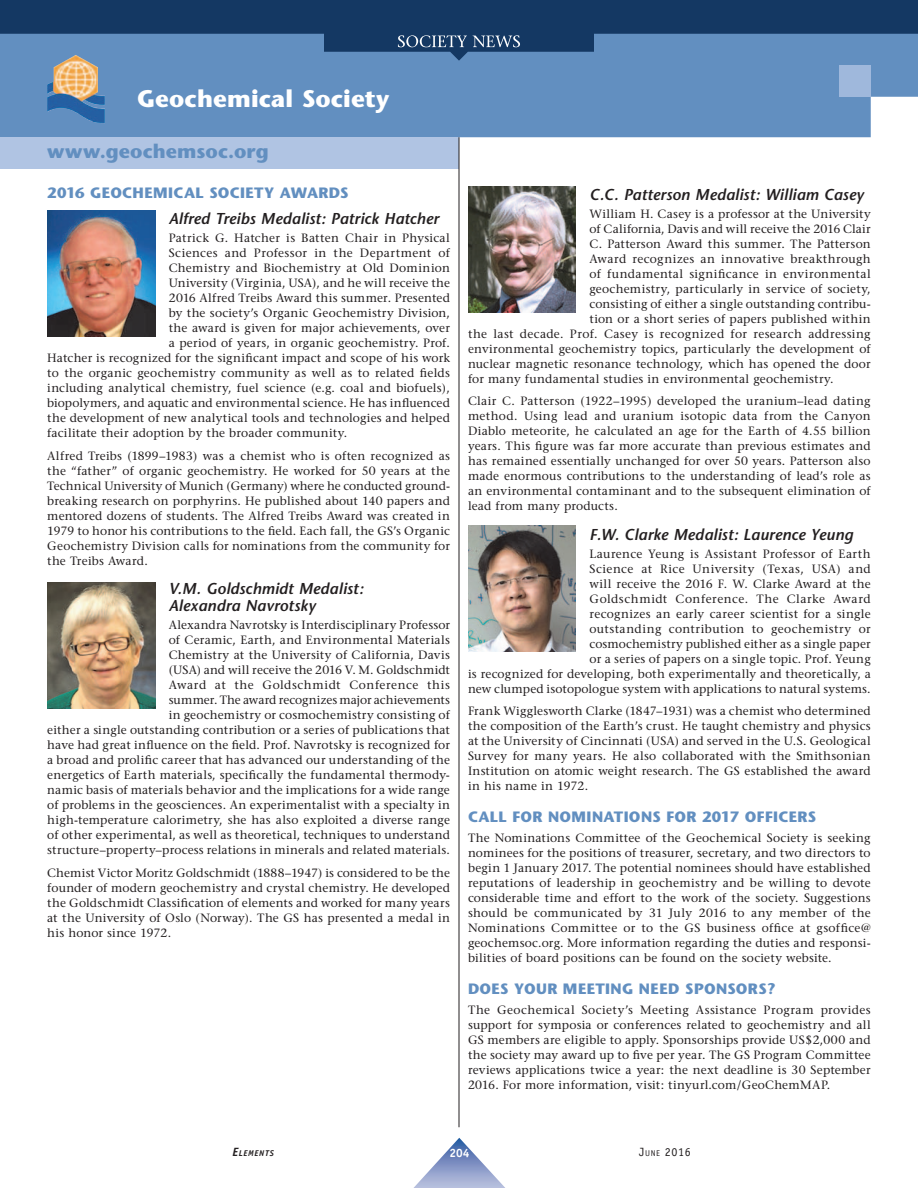
<style>
.page{position:relative;width:918px;height:1188px;background:#fff}
.page>*{position:absolute;margin:0;border:0;box-sizing:border-box;transform-origin:0 0}
.t1{font:700 24px "Stone Sans";letter-spacing:.005em;color:#fff}
.t2{font:700 19.5px "Stone Sans";letter-spacing:.005em;color:#628fc0}
.t3{font:italic 600 15.75px/17.2px "Stone Sans";letter-spacing:.005em;color:#231f20}
.t4{font:700 15px "Stone Sans";letter-spacing:.02em;color:#628fc0}
.t5{font:12px/15px "Stone Serif";letter-spacing:.02em;color:#231f20;text-align:justify}
.t6{font:12px "Officina Sans";color:#231f20}
.t7{font:700 12px "Officina Sans";color:#fff}
.t8{font:italic 700 8.4px "Officina Sans";letter-spacing:.08em;color:#231f20}
.s1{font-size:12px}
.s2{font-size:8.4px}
</style>
<div class="page">
<div style="left:0;top:61px;width:918px;height:76px;background:#628fc0"></div>
<img style="left:82px;top:96px;width:23px;height:9px">
<div style="left:0;top:137px;width:459px;height:32px;background:#b0c4e3"></div>
<hr style="left:459px;top:137px;width:1px;height:990px;background:#231f20">
<div style="left:839px;top:65px;width:32px;height:32px;background:#9fb8dc"></div>
<img style="left:47px;top:211px;width:108px;height:126px">
<img style="left:47px;top:582px;width:108px;height:126px">
<img style="left:468px;top:187px;width:108px;height:126px">
<img style="left:468px;top:526px;width:108px;height:126px">
<svg style="left:0;top:0;width:918px;height:61px;background:#315885"></svg>
<svg style="left:398px;top:35px;width:122px;height:12px"></svg>
<svg style="left:413px;top:1138px;width:92px;height:50px"></svg>
<h1 class="t1" style="left:137px;top:89px;width:254px">Geochemical Society</h1>
<h2 class="t2" style="left:47px;top:143px;width:223px">www.geochemsoc.org</h2>
<p class="t4" style="left:47px;top:187px;width:303px">2016 GEOCHEMICAL SOCIETY AWARDS</p>
<h3 class="t3" style="left:169px;top:212px;width:272px">Alfred Treibs Medalist: Patrick Hatcher</h3>
<p class="t5" style="left:169px;top:232px;width:283px">Patrick G. Hatcher is Batten Chair in Physical</p>
<p class="t5" style="left:169px;top:247px;width:283px">Sciences and Professor in the Department of</p>
<p class="t5" style="left:169px;top:262px;width:283px">Chemistry and Biochemistry at Old Dominion</p>
<p class="t5" style="left:169px;top:277px;width:283px">University (Virginia, USA), and he will receive the</p>
<p class="t5" style="left:169px;top:292px;width:283px">2016 Alfred Treibs Award this summer . Presented</p>
<p class="t5" style="left:169px;top:307px;width:283px">by the society’s Organic Geochemistry Division,</p>
<p class="t5" style="left:169px;top:322px;width:283px">the award is given for major achievements, over</p>
<p class="t5" style="left:169px;top:337px;width:283px">a period of years, in organic geochemistry. Prof.</p>
<p class="t5" style="left:47px;top:352px;width:404px">Hatcher is recognized for the significant impact and scope of his work</p>
<p class="t5" style="left:47px;top:367px;width:404px">to the organic geochemistry community as well as to related fields</p>
<p class="t5" style="left:47px;top:382px;width:404px">including analytical chemistry, fuel science (e.g. coal and biofuels),</p>
<p class="t5" style="left:47px;top:397px;width:404px">biopolymers, and aquatic and environmental science. He has influenced</p>
<p class="t5" style="left:47px;top:412px;width:404px">the development of new analytical tools and technologies and helped</p>
<p class="t5" style="left:47px;top:427px;width:301px">facilitate their adoption by the broader community.</p>
<p class="t5" style="left:47px;top:449px;width:404px">Alfred Treibs (1899–1983) was a chemist who is often recognized as the “father” of organic geochemistry. He worked for 50 years at the Technical University of Munich (Germany) where he conducted ground&shy;breaking research on porphyrins. He published about 140 papers and mentored dozens of students. The Alfred Treibs Award was created in 1979 to honor his contributions to the field. Each fall, the GS’s Organic Geochemistry Division calls for nominations from the community for the Treibs Award.</p>
<h3 class="t3" style="left:169px;top:581px;width:196px">V.M. Goldschmidt Medalist:<br>Alexandra Navrotsky</h3>
<p class="t5" style="left:47px;top:619px;width:404px;text-align:right">Alexandra Navrotsky is Interdisciplinary Professor<br>of Ceramic, Earth, and Environmental Materials<br>Chemistry at the University of California, Davis<br>(USA) and will receive the 2016 V. M. Goldschmidt<br>Award at the Goldschmidt Conference this<br>summer. The award recognizes major achievements<br>in geochemistry or cosmochemistry consisting of<br>either a single outstanding contribution or a series of publications that have had great influence on the field. Prof. Navrotsky is recognized for a broad and prolific career that has advanced our understanding of the energetics of Earth materials, specifically the fundamental thermody&shy;namic basis of materials behavior and the implications for a wide range of problems in the geosciences. An experimentalist with a specialty in high-temperature calorimetry, she has also exploited a diverse range of other experimental, as well as theoretical, techniques to understand structure–property–process relations in minerals and related materials.</p>
<p class="t5" style="left:47px;top:866px;width:404px">Chemist Victor Moritz Goldschmidt (1888–1947) is considered to be the founder of modern geochemistry and crystal chemistry. He developed the Goldschmidt Classification of elements and worked for many years at the University of Oslo (Norway). The GS has presented a medal in his honor since 1972.</p>
<h3 class="t3" style="left:590px;top:187px;width:276px">C.C. Patterson Medalist: William Casey</h3>
<p class="t5" style="left:590px;top:207px;width:283px">William H. Casey is a professor at the University</p>
<p class="t5" style="left:590px;top:222px;width:283px">of California, Davis and will receive the 2016 Clair</p>
<p class="t5" style="left:590px;top:237px;width:283px">C. Patterson Award this summer. The Patterson</p>
<p class="t5" style="left:590px;top:252px;width:283px">Award recognizes an innovative breakthrough</p>
<p class="t5" style="left:590px;top:267px;width:283px">of fundamental significance in environmental</p>
<p class="t5" style="left:590px;top:282px;width:283px">geochemistry, particularly in service of society,</p>
<p class="t5" style="left:590px;top:297px;width:283px">consisting of either a single outstanding contribu-</p>
<p class="t5" style="left:590px;top:312px;width:283px">tion or a short series of papers published within</p>
<p class="t5" style="left:468px;top:327px;width:404px">the last decade. Prof. Casey is recognized for research addressing</p>
<p class="t5" style="left:468px;top:342px;width:404px">environmental geochemistry topics, particularly the development of</p>
<p class="t5" style="left:468px;top:357px;width:404px">nuclear magnetic resonance technology, which has opened the door</p>
<p class="t5" style="left:468px;top:372px;width:367px">for many fundamental studies in environmental geochemistry.</p>
<p class="t5" style="left:468px;top:395px;width:404px">Clair C. Patterson (1922–1995) developed the uranium–lead dating method. Using lead and uranium isotopic data from the Canyon Diablo meteorite, he calculated an age for the Earth of 4.55 billion years. This figure was far more accurate than previous estimates and has remained essentially unchanged for over 50 years. Patterson also made enormous contributions to the understanding of lead’s role as an environmental contaminant and to the subsequent elimination of lead from many products.</p>
<h3 class="t3" style="left:590px;top:527px;width:265px">F.W. Clarke Medalist: Laurence Yeung</h3>
<p class="t5" style="left:468px;top:547px;width:404px;text-align:right">Laurence Yeung is Assistant Professor of Earth<br>Science at Rice University (Texas, USA) and<br>will receive the 2016 F. W. Clarke Award at the<br>Goldschmidt Conference. The Clarke Award<br>recognizes an early career scientist for a single<br>outstanding contribution to geochemistry or<br>cosmochemistry published either as a single paper<br>or a series of papers on a single topic. Prof. Yeung<br>is recognized for developing, both experimentally and theoretically, a new clumped isotopologue system with applications to natural systems.</p>
<p class="t5" style="left:468px;top:705px;width:404px">Frank Wigglesworth Clarke (1847–1931) was a chemist who determined the composition of the Earth’s crust. He taught chemistry and physics at the University of Cincinnati (USA) and served in the U.S. Geological Survey for many years. He also collaborated with the Smithsonian Institution on atomic weight research. The GS established the award in his name in 1972.</p>
<p class="t4" style="left:468px;top:811px;width:350px">CALL FOR NOMINATIONS FOR 2017 OFFICERS</p>
<p class="t5" style="left:468px;top:831px;width:404px">The Nominations Committee of the Geochemical Society is seeking nominees for the positions of treasurer, secretary, and two directors to begin 1 January 2017. The potential nominees should have established reputations of leadership in geochemistry and be willing to devote considerable time and effort to the work of the society. Suggestions should be communicated by 31 July 2016 to any member of the Nominations Committee or to the GS business office at gsoffice@ geochemsoc.org. More information regarding the duties and responsi&shy;bilities of board positions can be found on the society website.</p>
<p class="t4" style="left:468px;top:983px;width:309px">DOES YOUR MEETING NEED SPONSORS?</p>
<p class="t5" style="left:468px;top:1003px;width:404px">The Geochemical Society’s Meeting Assistance Program provides support for symposia or conferences related to geochemistry and all GS members are eligible to apply. Sponsorships provide US$2,000 and the society may award up to five per year. The GS Program Committee reviews applications twice a year: the next deadline is 30 September 2016. For more information, visit: tinyurl.com/GeoChemMAP.</p>
<p class="t8" style="left:232px;top:1150px;width:43px"><span class="s1">E</span>LEMENTS</p>
<p class="t7" style="left:449px;top:1149px;width:22px">204</p>
<p class="t6" style="left:639px;top:1147px;width:53px">J<span class="s2">UNE</span> 2016</p>
</div>
